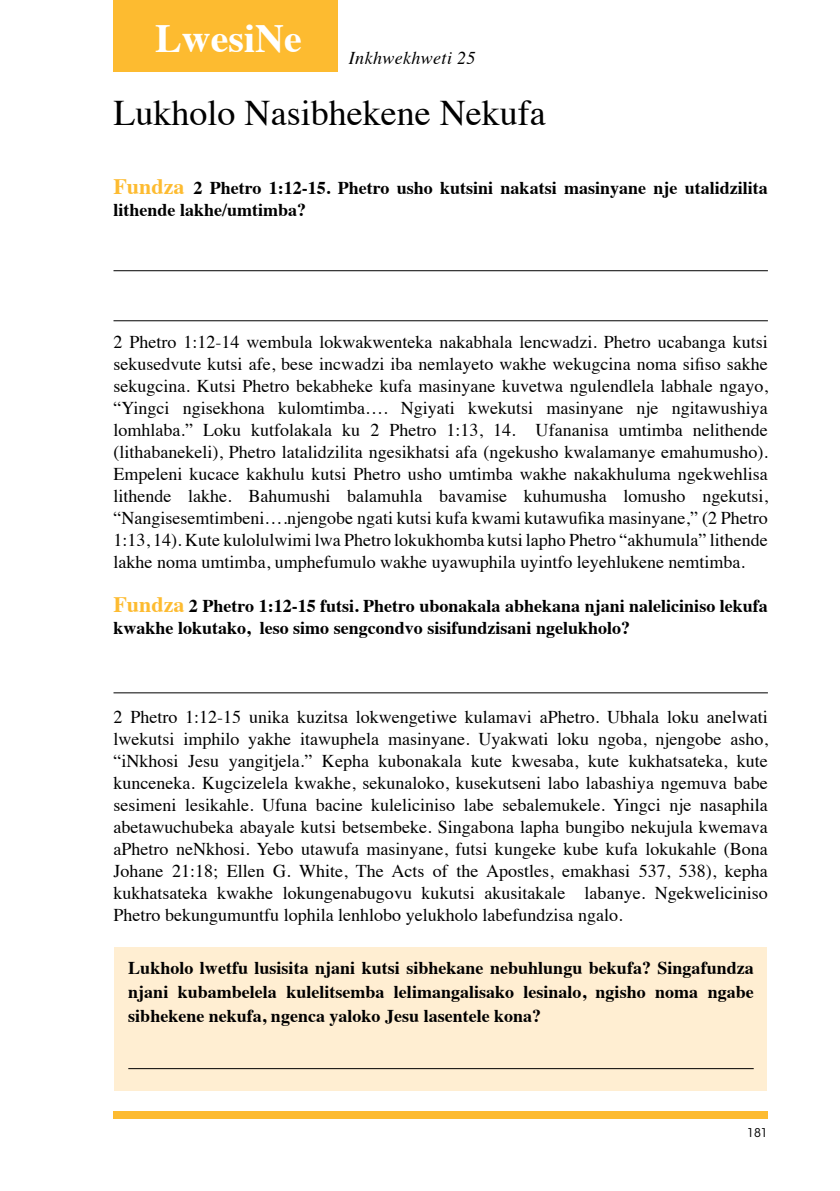
<style>
.page{position:relative;width:840px;height:1191px;background:#fff}
.page>*{position:absolute;margin:0;border:0;box-sizing:border-box;transform-origin:0 0}
.t1{font:700 40px "Times";color:#fff}
.t2{font:36px "Times";color:#000}
.t3{font:18px/22px "Times";color:#000;text-align:justify}
.t4{font:700 18px/22px "Times";color:#000}
.t5{font:italic 18px "Times";letter-spacing:.02em;color:#000}
.t6{font:12px "ITC Avant Garde Std";color:#000}
.s1{font-size:22px;color:#fdbb30}
</style>
<div class="page">
<div style="left:113px;top:1111px;width:654px;height:8px;background:#fdbb30"></div>
<div style="left:113px;top:0;width:225px;height:71px;background:#fdbb30"></div>
<hr style="left:113px;top:270px;width:654px;height:1px;background:#000">
<hr style="left:113px;top:320px;width:654px;height:1px;background:#000">
<hr style="left:113px;top:692px;width:654px;height:1px;background:#000">
<div style="left:114px;top:947px;width:652px;height:143px;background:#ffeed2"></div>
<hr style="left:128px;top:1068px;width:625px;height:1px;background:#000">
<h1 class="t1" style="left:155px;top:0;width:148px">LwesiNe</h1>
<p class="t5" style="left:349px;top:42px;width:128px">Inkhwekhweti 25</p>
<h2 class="t2" style="left:113px;top:80px;width:433px">Lukholo Nasibhekene Nekufa</h2>
<p class="t4" style="left:113px;top:175px;width:655px"><span class="s1">Fundza</span> 2 Phetro 1:12-15. Phetro usho kutsini nakatsi masinyane nje utalidzilita lithende lakhe/umtimba?</p>
<p class="t3" style="left:113px;top:330px;width:655px">2 Phetro 1:12-14 wembula lokwakwenteka nakabhala lencwadzi. Phetro ucabanga kutsi sekusedvute kutsi afe, bese incwadzi iba nemlayeto wakhe wekugcina noma sifiso sakhe sekugcina. Kutsi Phetro bekabheke kufa masinyane kuvetwa ngulendlela labhale ngayo, “Yingci ngisekhona kulomtimba…. Ngiyati kwekutsi masinyane nje ngitawushiya lomhlaba.” Loku kutfolakala ku 2 Phetro 1:13, 14. Ufananisa umtimba nelithende (lithabanekeli), Phetro latalidzilita ngesikhatsi afa (ngekusho kwalamanye emahumusho).<br>Empeleni kucace kakhulu kutsi Phetro usho umtimba wakhe nakakhuluma ngekwehlisa lithende lakhe. Bahumushi balamuhla bavamise kuhumusha lomusho ngekutsi, “Nangisesemtimbeni….njengobe ngati kutsi kufa kwami kutawufika masinyane,” (2 Phetro 1:13, 14). Kute kulolulwimi lwa Phetro lokukhomba kutsi lapho Phetro “akhumula” lithende lakhe noma umtimba, umphefumulo wakhe uyawuphila uyintfo leyehlukene nemtimba.</p>
<p class="t4" style="left:113px;top:593px;width:655px"><span class="s1">Fundza</span> 2 Phetro 1:12-15 futsi. Phetro ubonakala abhekana njani naleliciniso lekufa kwakhe lokutako, leso simo sengcondvo sisifundzisani ngelukholo?</p>
<p class="t3" style="left:113px;top:704px;width:655px">2 Phetro 1:12-15 unika kuzitsa lokwengetiwe kulamavi aPhetro. Ubhala loku anelwati lwekutsi imphilo yakhe itawuphela masinyane. Uyakwati loku ngoba, njengobe asho, “iNkhosi Jesu yangitjela.” Kepha kubonakala kute kwesaba, kute kukhatsateka, kute kunceneka. Kugcizelela kwakhe, sekunaloko, kusekutseni labo labashiya ngemuva babe sesimeni lesikahle. Ufuna bacine kuleliciniso labe sebalemukele. Yingci nje nasaphila abetawuchubeka abayale kutsi betsembeke. Singabona lapha bungibo nekujula kwemava aPhetro neNkhosi. Yebo utawufa masinyane, futsi kungeke kube kufa lokukahle (Bona Johane 21:18; Ellen G. White, The Acts of the Apostles, emakhasi 537, 538), kepha kukhatsateka kwakhe lokungenabugovu kukutsi akusitakale labanye. Ngekweliciniso Phetro bekungumuntfu lophila lenhlobo yelukholo labefundzisa ngalo.</p>
<p class="t4" style="left:128px;top:954px;width:626px;line-height:24px;text-align:justify">Lukholo lwetfu lusisita njani kutsi sibhekane nebuhlungu bekufa? Singafundza njani kubambelela kulelitsemba lelimangalisako lesinalo, ngisho noma ngabe sibhekene nekufa, ngenca yaloko Jesu lasentele kona?</p>
<p class="t6" style="left:746px;top:1125px;width:22px">181</p>
</div>
